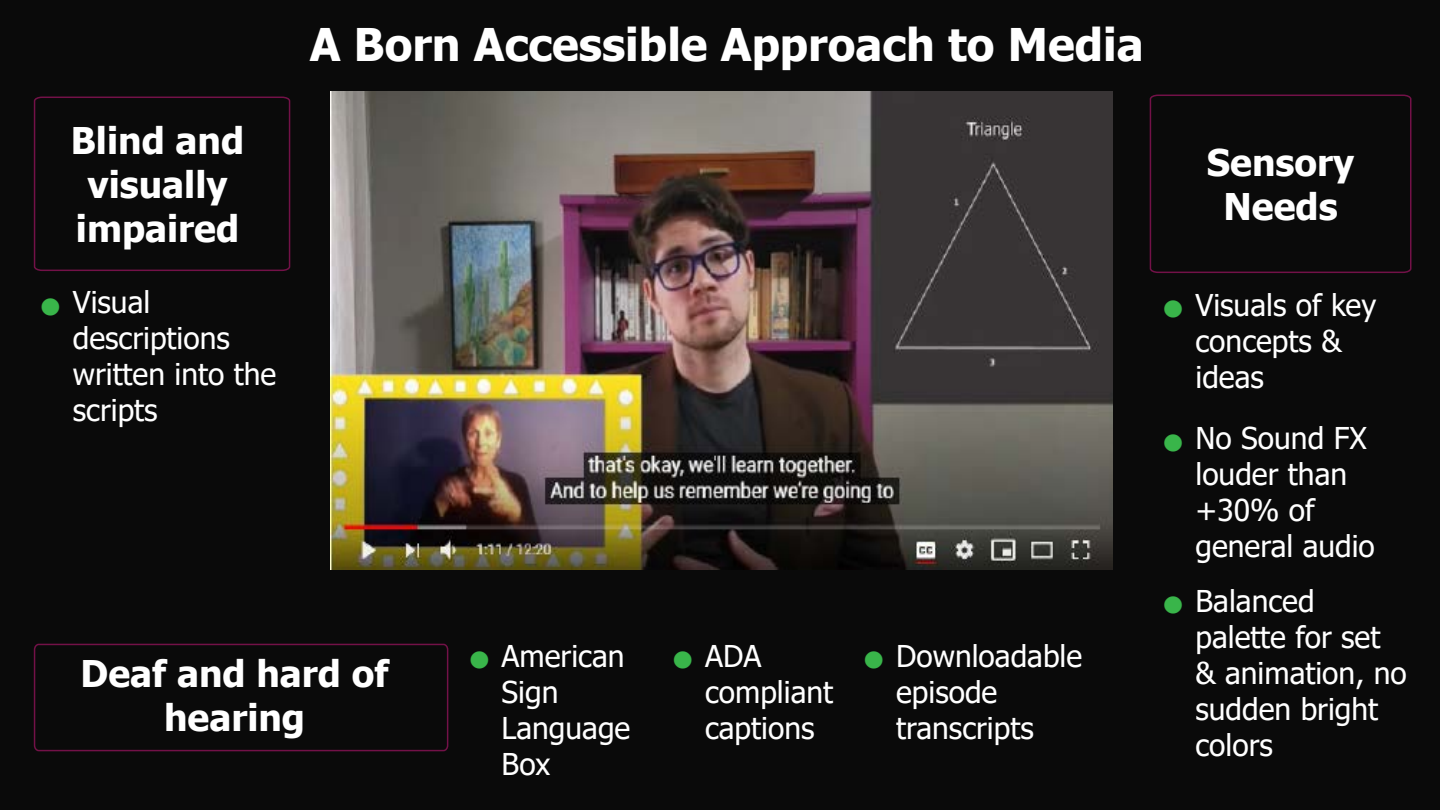
<style>
.page{position:relative;width:1440px;height:810px;background:#0a0a0a}
.page>*{position:absolute;margin:0;border:0;box-sizing:border-box;transform-origin:0 0}
.t1{font:700 45px "Tahoma";color:#fff}
.t2{font:700 36.75px/44.1px "Tahoma";color:#fff;text-align:center}
.t3{font:700 36.75px "Tahoma";color:#39b54a}
.t4{font:30px/36px "Tahoma";color:#fff}
</style>
<div class="page">
<img style="left:331px;top:91px;width:781px;height:479px">
<svg style="left:1149px;top:94px;width:263px;height:179px"></svg>
<svg style="left:33px;top:96px;width:258px;height:175px"></svg>
<svg style="left:33px;top:643px;width:416px;height:109px"></svg>
<p class="t2" style="left:71px;top:120px;width:175px">Blind and visually impaired</p>
<p class="t3" style="left:39px;top:279px;width:25px">•</p>
<p class="t4" style="left:73px;top:286px;width:205px">Visual descriptions written into the scripts</p>
<h1 class="t1" style="left:310px;top:13px;width:835px">A Born Accessible Approach to Media</h1>
<p class="t2" style="left:81px;top:653px;width:309px">Deaf and hard of hearing</p>
<p class="t3" style="left:468px;top:633px;width:25px">•</p>
<p class="t4" style="left:502px;top:639px;width:130px">American<br>Sign<br>Language<br>Box</p>
<p class="t4" style="left:705px;top:639px;width:130px">ADA compliant captions</p>
<p class="t4" style="left:896px;top:639px;width:188px">Downloadable episode transcripts</p>
<p class="t3" style="left:671px;top:633px;width:25px">•</p>
<p class="t3" style="left:862px;top:633px;width:25px">•</p>
<p class="t2" style="left:1207px;top:142px;width:149px">Sensory<br>Needs</p>
<p class="t3" style="left:1162px;top:282px;width:25px">•</p>
<p class="t3" style="left:1162px;top:415px;width:25px">•</p>
<p class="t3" style="left:1162px;top:578px;width:25px">•</p>
<p class="t4" style="left:1196px;top:289px;width:182px">Visuals of key concepts &amp; ideas</p>
<p class="t4" style="left:1196px;top:422px;width:181px">No Sound FX louder than +30% of general audio</p>
<p class="t4" style="left:1196px;top:585px;width:213px">Balanced palette for set &amp; animation, no sudden bright colors</p>
</div>
